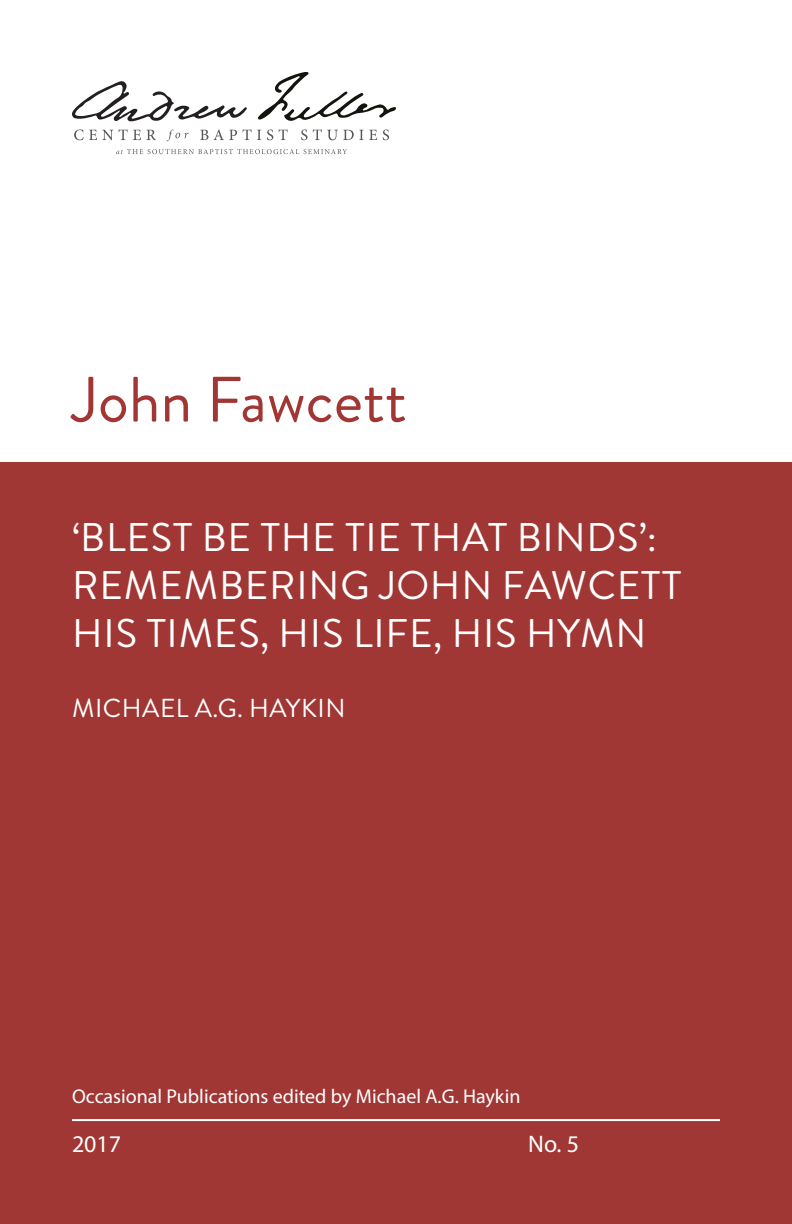
<style>
.page{position:relative;width:792px;height:1224px;background:#fff}
.page>*{position:absolute;margin:0;border:0;box-sizing:border-box;transform-origin:0 0}
.t1{font:64px "Brandon Grotesque";color:#a13734}
.t2{font:40px "Brandon Grotesque";letter-spacing:.02em;color:#fff}
.t3{font:26px "Brandon Grotesque";letter-spacing:.02em;color:#fff}
.t4{font:24px "Myriad Pro";color:#fff}
.t5{font:20px "Myriad Pro";color:#fff}
</style>
<div class="page">
<div style="left:0;top:462px;width:792px;height:762px;background:#a13734"></div>
<svg style="left:258px;top:72px;width:138px;height:49px"></svg>
<svg style="left:72px;top:81px;width:175px;height:40px"></svg>
<svg style="left:74px;top:129px;width:39px;height:11px"></svg>
<svg style="left:119px;top:129px;width:37px;height:11px"></svg>
<svg style="left:167px;top:130px;width:22px;height:11px"></svg>
<svg style="left:200px;top:129px;width:37px;height:11px"></svg>
<svg style="left:243px;top:129px;width:18px;height:11px"></svg>
<svg style="left:267px;top:129px;width:6px;height:11px"></svg>
<svg style="left:279px;top:129px;width:9px;height:11px"></svg>
<svg style="left:301px;top:129px;width:6px;height:11px"></svg>
<svg style="left:313px;top:129px;width:64px;height:11px"></svg>
<svg style="left:383px;top:129px;width:6px;height:11px"></svg>
<svg style="left:116px;top:149px;width:231px;height:5px"></svg>
<hr style="left:72px;top:1119px;width:648px;height:2px;background:#fff">
<p class="t1" style="left:72px;top:356px;width:336px">John Fawcett</p>
<p class="t2" style="left:72px;top:510px;width:587px">‘BLEST BE THE TIE THAT BINDS’:</p>
<p class="t2" style="left:72px;top:558px;width:610px">REMEMBERING JOHN FAWCETT</p>
<p class="t2" style="left:72px;top:606px;width:576px">HIS TIMES, HIS LIFE, HIS HYMN</p>
<p class="t3" style="left:72px;top:690px;width:275px">MICHAEL A.G. HAYKIN</p>
<p class="t5" style="left:72px;top:1084px;width:450px">Occasional Publications edited by Michael A.G. Haykin</p>
<p class="t4" style="left:72px;top:1129px;width:51px">2017</p>
<p class="t4" style="left:528px;top:1129px;width:52px">No. 5</p>
</div>
